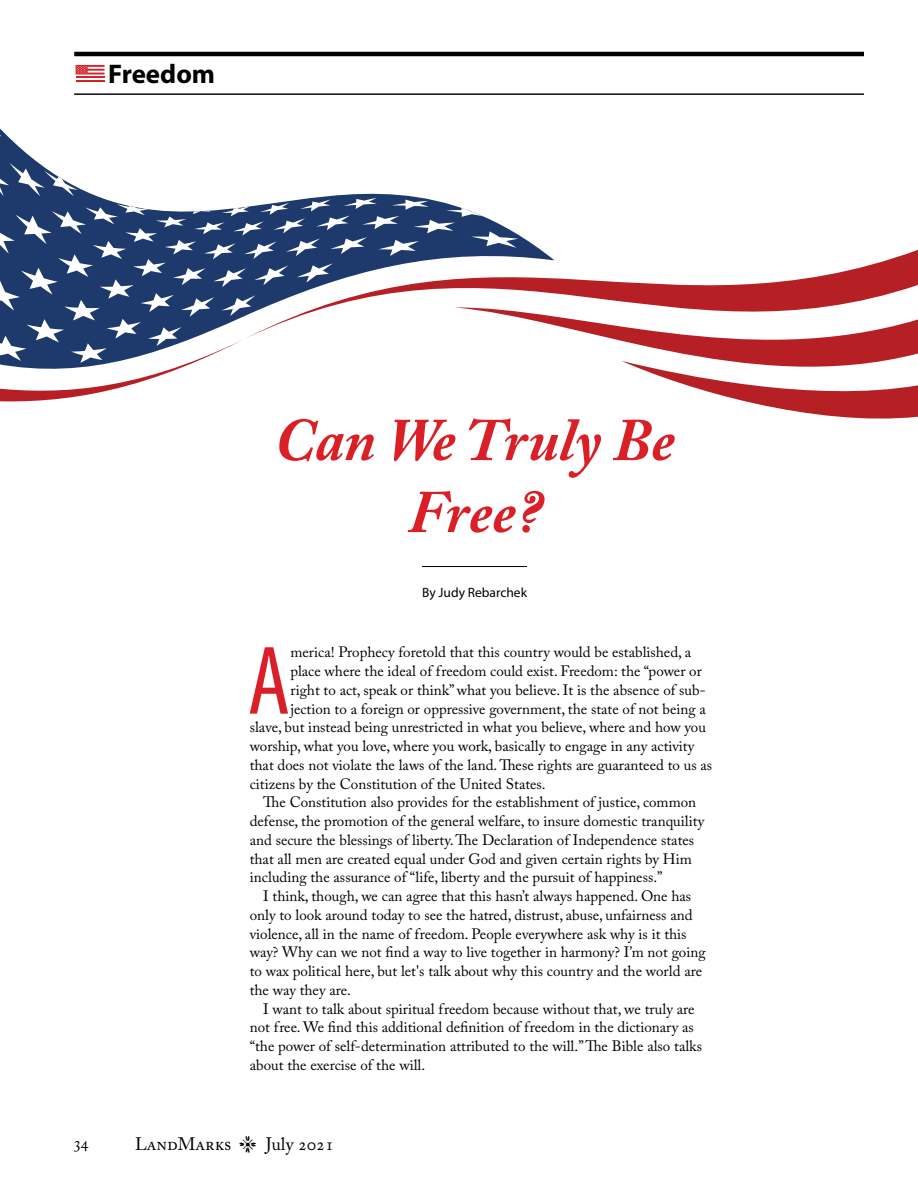
<style>
.page{position:relative;width:918px;height:1188px;background:#fff}
.page>*{position:absolute;margin:0;border:0;box-sizing:border-box;transform-origin:0 0}
.t1{font:condensed 98.4px "Myriad Pro";color:#da1f26}
.t2{font:italic 700 60px/72px "Adobe Caslon Pro";color:#da1f26;text-align:center}
.t3{font:700 27px "Myriad Pro";color:#000}
.t4{font:18px "Adobe Caslon Pro";color:#000}
.t5{font:16.5px "Adobe Caslon Pro";color:#000}
.t6{font:15px "Adobe Caslon Pro";color:#000}
.t7{font:600 13.5px "Myriad Pro";color:#000}
.t8{font:13.5px "Myriad Pro";color:#000}
</style>
<div class="page">
<hr style="left:74px;top:52px;width:790px;height:4px;background:#000">
<hr style="left:74px;top:94px;width:790px;height:1px;background:#000">
<hr style="left:422px;top:566px;width:105px;height:1px;background:#000">
<svg style="left:0;top:250px;width:918px;height:169px"></svg>
<svg style="left:0;top:234px;width:555px;height:149px"></svg>
<svg style="left:0;top:128px;width:518px;height:235px"></svg>
<hr style="left:76px;top:80px;width:29px;height:2px;background:#d2232a">
<hr style="left:76px;top:76px;width:29px;height:2px;background:#d2232a">
<svg style="left:76px;top:65px;width:29px;height:10px"></svg>
<h3 class="t3" style="left:108px;top:56px;width:109px">Freedom</h3>
<p class="t7" style="left:74px;top:69px;width:77px">Life Sketches</p>
<p class="t7" style="left:74px;top:69px;width:83px">Section Name</p>
<h2 class="t2" style="left:274px;top:403px;width:402px">Can We Truly Be<br>Free?</h2>
<p class="t8" style="left:422px;top:584px;width:107px">By Judy Rebarchek</p>
<h1 class="t1" style="left:248px;top:622px;width:44px">A</h1>
<p class="t6" style="left:290px;top:643px;width:402px">merica! Prophecy foretold that this country would be established, a</p>
<p class="t6" style="left:290px;top:662px;width:413px">place where the ideal of freedom could exist. Freedom: the “power or</p>
<p class="t6" style="left:290px;top:681px;width:417px">right to act, speak or think” what you believe. It is the absence of sub-</p>
<p class="t6" style="left:290px;top:700px;width:417px">jection to a foreign or oppressive government, the state of not being a</p>
<p class="t6" style="left:250px;top:718px;width:458px">slave, but instead being unrestricted in what you believe, where and how you</p>
<p class="t6" style="left:250px;top:737px;width:446px">worship, what you love, where you work, basically to engage in any activity</p>
<p class="t6" style="left:250px;top:756px;width:464px">that does not violate the laws of the land. These rights are guaranteed to us as</p>
<p class="t6" style="left:250px;top:775px;width:297px">citizens by the Constitution of the United States.</p>
<p class="t6" style="left:263px;top:793px;width:434px">The Constitution also provides for the establishment of justice, common</p>
<p class="t6" style="left:250px;top:812px;width:456px">defense, the promotion of the general welfare, to insure domestic tranquility</p>
<p class="t6" style="left:250px;top:831px;width:446px">and secure the blessings of liberty. The Declaration of Independence states</p>
<p class="t6" style="left:250px;top:850px;width:444px">that all men are created equal under God and given certain rights by Him</p>
<p class="t6" style="left:250px;top:868px;width:414px">including the assurance of “life, liberty and the pursuit of happiness.”</p>
<p class="t6" style="left:263px;top:887px;width:430px">I think, though, we can agree that this hasn’t always happened. One has</p>
<p class="t6" style="left:250px;top:906px;width:444px">only to look around today to see the hatred, distrust, abuse, unfairness and</p>
<p class="t6" style="left:250px;top:925px;width:438px">violence, all in the name of freedom. People everywhere ask why is it this</p>
<p class="t6" style="left:250px;top:943px;width:457px">way? Why can we not find a way to live together in harmony? I’m not going</p>
<p class="t6" style="left:250px;top:962px;width:454px">to wax political here, but let's talk about why this country and the world are</p>
<p class="t6" style="left:250px;top:981px;width:103px">the way they are.</p>
<p class="t6" style="left:263px;top:1000px;width:433px">I want to talk about spiritual freedom because without that, we truly are</p>
<p class="t6" style="left:250px;top:1018px;width:446px">not free. We find this additional definition of freedom in the dictionary as</p>
<p class="t6" style="left:250px;top:1037px;width:454px">“the power of self-determination attributed to the will.” The Bible also talks</p>
<p class="t6" style="left:250px;top:1056px;width:177px">about the exercise of the will.</p>
<p class="t5" style="left:74px;top:1132px;width:16px">34</p>
<p class="t4" style="left:135px;top:1133px;width:98px">LandMarks</p>
<p class="t4" style="left:266px;top:1133px;width:70px">July 2021</p>
</div>
